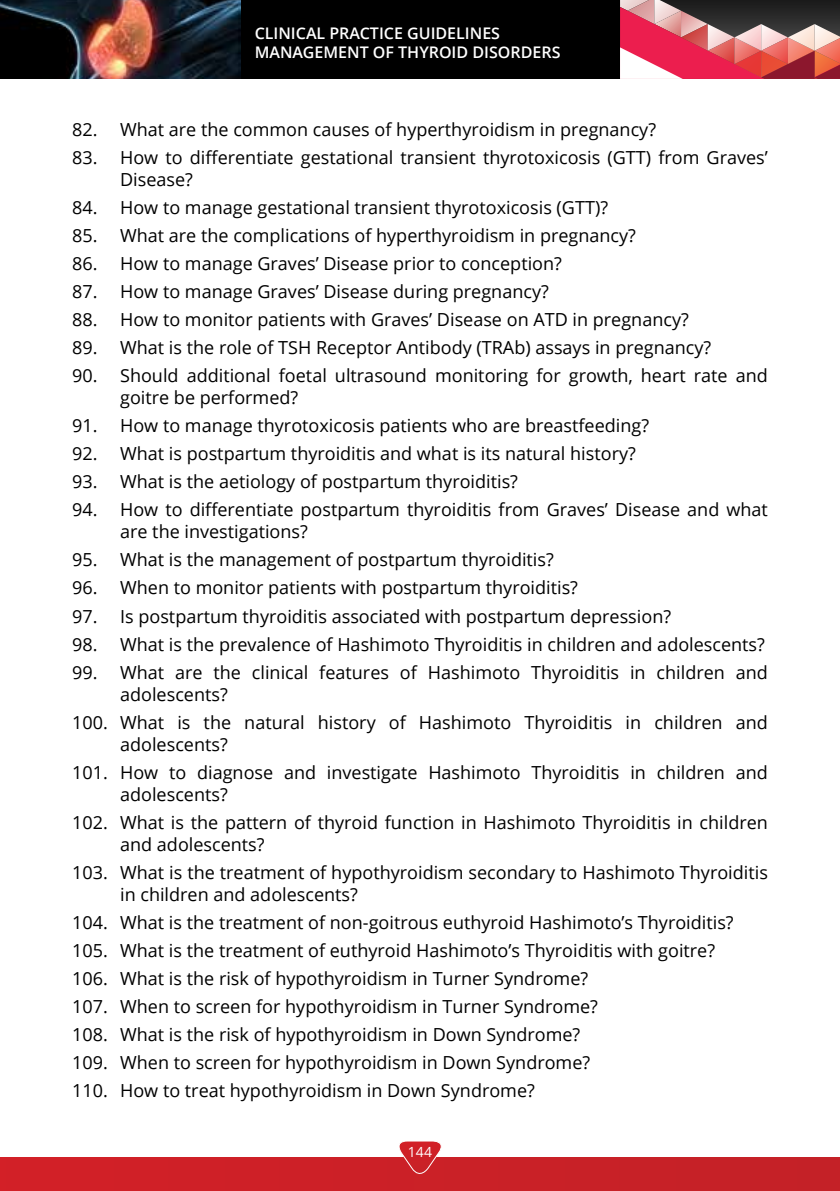
<style>
.page{position:relative;width:840px;height:1191px;background:#fff}
.page>*{position:absolute;margin:0;border:0;box-sizing:border-box;transform-origin:0 0}
.t1{font:18px/22px "Open Sans";color:#000}
.t2{font:600 16px/19.2px "Open Sans";color:#fff}
.t3{font:14px "Open Sans";color:#fff}
</style>
<div class="page">
<div style="left:0;top:0;width:839px;height:79px;background:#000"></div>
<svg style="left:620px;top:0;width:219px;height:79px;background:#b35b65"></svg>
<img style="left:0;top:0;width:240px;height:79px">
<div style="left:0;top:1157px;width:839px;height:34px;background:#cb2127"></div>
<svg style="left:399px;top:1141px;width:43px;height:33px"></svg>
<p class="t2" style="left:254px;top:24px;width:307px">CLINICAL PRACTICE GUIDELINES<br>MANAGEMENT OF THYROID DISORDERS</p>
<p class="t1" style="left:72px;top:118px;width:585px">82. What are the common causes of hyperthyroidism in pregnancy?</p>
<p class="t1" style="left:120px;top:146px;width:649px;text-indent:-48px">83. How to differentiate gestational transient thyrotoxicosis (GTT) from Graves’<br>Disease?</p>
<p class="t1" style="left:72px;top:196px;width:537px">84. How to manage gestational transient thyrotoxicosis (GTT)?</p>
<p class="t1" style="left:72px;top:224px;width:565px">85. What are the complications of hyperthyroidism in pregnancy?</p>
<p class="t1" style="left:72px;top:252px;width:491px">86. How to manage Graves’ Disease prior to conception?</p>
<p class="t1" style="left:72px;top:280px;width:478px">87. How to manage Graves’ Disease during pregnancy?</p>
<p class="t1" style="left:72px;top:308px;width:618px">88. How to monitor patients with Graves’ Disease on ATD in pregnancy?</p>
<p class="t1" style="left:72px;top:336px;width:640px">89. What is the role of TSH Receptor Antibody (TRAb) assays in pregnancy?</p>
<p class="t1" style="left:120px;top:364px;width:649px;text-indent:-48px">90. Should additional foetal ultrasound monitoring for growth, heart rate and goitre be performed?</p>
<p class="t1" style="left:72px;top:414px;width:578px">91. How to manage thyrotoxicosis patients who are breastfeeding?</p>
<p class="t1" style="left:72px;top:442px;width:565px">92. What is postpartum thyroiditis and what is its natural history?</p>
<p class="t1" style="left:72px;top:470px;width:447px">93. What is the aetiology of postpartum thyroiditis?</p>
<p class="t1" style="left:120px;top:498px;width:649px;text-indent:-48px">94. How to differentiate postpartum thyroiditis from Graves’ Disease and what are the investigations?</p>
<p class="t1" style="left:72px;top:548px;width:483px">95. What is the management of postpartum thyroiditis?</p>
<p class="t1" style="left:72px;top:576px;width:507px">96. When to monitor patients with postpartum thyroiditis?</p>
<p class="t1" style="left:72px;top:604px;width:600px">97. Is postpartum thyroiditis associated with postpartum depression?</p>
<p class="t1" style="left:72px;top:632px;width:694px">98. What is the prevalence of Hashimoto Thyroiditis in children and adolescents?</p>
<p class="t1" style="left:120px;top:660px;width:649px;text-indent:-48px">99. What are the clinical features of Hashimoto Thyroiditis in children and adolescents?</p>
<p class="t1" style="left:120px;top:710px;width:649px;text-indent:-48px">100. What is the natural history of Hashimoto Thyroiditis in children and adolescents?</p>
<p class="t1" style="left:120px;top:760px;width:649px;text-indent:-48px">101. How to diagnose and investigate Hashimoto Thyroiditis in children and adolescents?</p>
<p class="t1" style="left:120px;top:810px;width:649px;text-indent:-48px">102. What is the pattern of thyroid function in Hashimoto Thyroiditis in children and adolescents?</p>
<p class="t1" style="left:120px;top:860px;width:649px;text-indent:-48px">103. What is the treatment of hypothyroidism secondary to Hashimoto Thyroiditis in children and adolescents?</p>
<p class="t1" style="left:72px;top:907px;width:662px;line-height:28px">104. What is the treatment of non-goitrous euthyroid Hashimoto’s Thyroiditis?<br>105. What is the treatment of euthyroid Hashimoto’s Thyroiditis with goitre?<br>106. What is the risk of hypothyroidism in Turner Syndrome?<br>107. When to screen for hypothyroidism in Turner Syndrome?<br>108. What is the risk of hypothyroidism in Down Syndrome?<br>109. When to screen for hypothyroidism in Down Syndrome?<br>110. How to treat hypothyroidism in Down Syndrome?</p>
<p class="t3" style="left:408px;top:1142px;width:26px">144</p>
</div>
